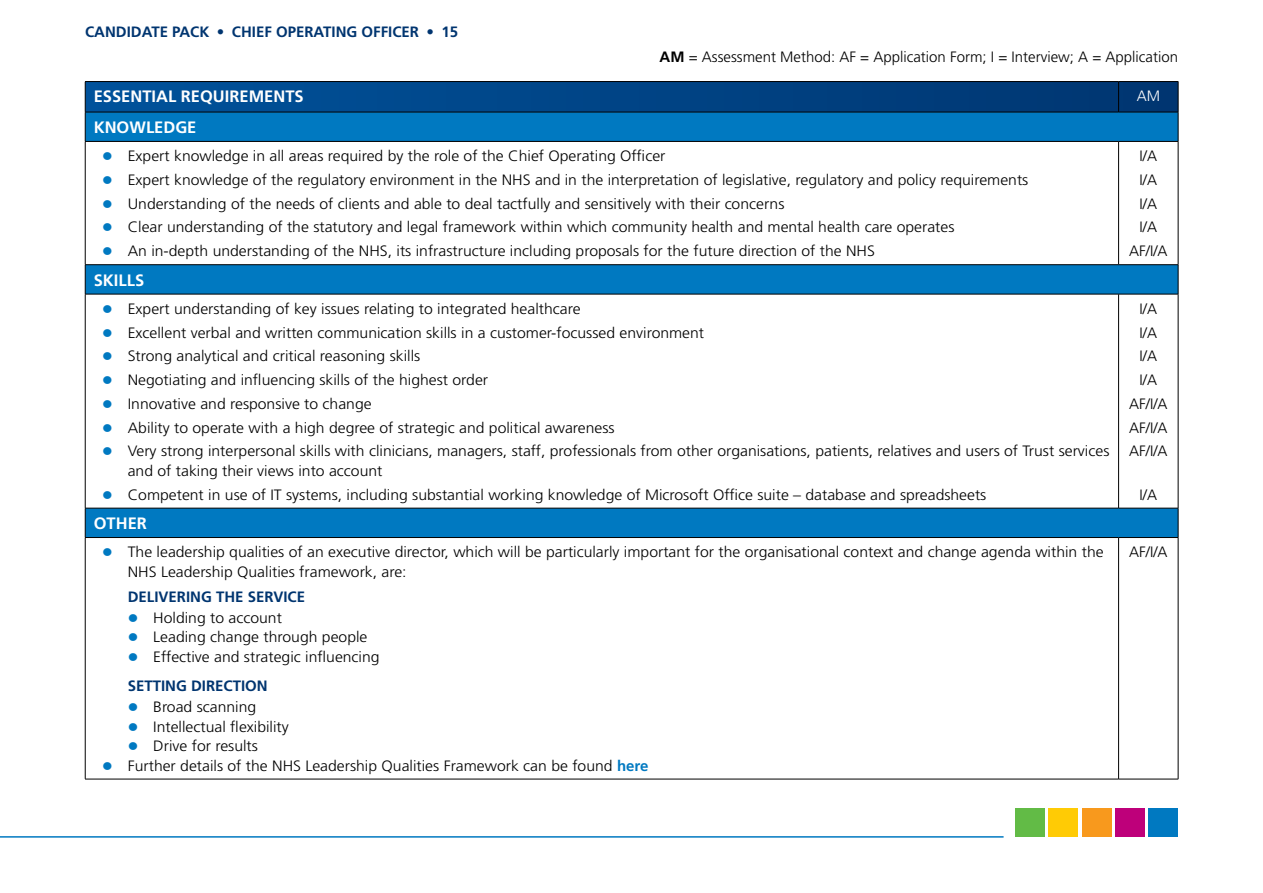
<style>
.page{position:relative;width:1263px;height:893px;background:#fff}
.page>*{position:absolute;margin:0;border:0;box-sizing:border-box;transform-origin:0 0}
.t1{font:700 16.5px "Frutiger LT Std";color:#fff}
.t2{font:300 15px/19.5px "Frutiger LT Std";color:#000;scale:1.05 1}
.t3{font:300 15px/23.7px "Frutiger LT Std";color:#000;text-align:center}
.t4{font:700 15px "Frutiger LT Std";color:#003570}
.t5{font:300 15px "Frutiger LT Std";color:#fff}
.s1{font-weight:700}
.s2{color:#0079c1}
.s3{font-weight:700;color:#003570}
.s4{font-weight:700;color:#0079c1}
</style>
<div class="page">
<div style="left:1015px;top:808px;width:30px;height:29px;background:#62bb46"></div>
<div style="left:1049px;top:808px;width:29px;height:29px;background:#ffcb05"></div>
<div style="left:1082px;top:808px;width:29px;height:29px;background:#f8991d"></div>
<div style="left:1115px;top:808px;width:30px;height:29px;background:#be007a"></div>
<div style="left:1148px;top:808px;width:30px;height:29px;background:#0079c1"></div>
<hr style="left:0;top:836px;width:1003px;height:2px;background:#0079c1">
<svg style="left:86px;top:142px;width:1092px;height:395px"></svg>
<svg style="left:85px;top:82px;width:1094px;height:59px;background:#005b9f"></svg>
<hr style="left:85px;top:141px;width:1033px;height:1px;background:#000">
<hr style="left:85px;top:142px;width:1px;height:123px;background:#000">
<hr style="left:1118px;top:141px;width:60px;height:1px;background:#000">
<hr style="left:1118px;top:142px;width:1px;height:123px;background:#000">
<hr style="left:1178px;top:142px;width:1px;height:123px;background:#000">
<hr style="left:85px;top:264px;width:1033px;height:1px;background:#000">
<svg style="left:85px;top:265px;width:1px;height:29px"></svg>
<hr style="left:1118px;top:264px;width:60px;height:1px;background:#000">
<svg style="left:1178px;top:265px;width:1px;height:29px"></svg>
<hr style="left:85px;top:294px;width:1033px;height:1px;background:#000">
<hr style="left:85px;top:294px;width:1px;height:214px;background:#000">
<hr style="left:1118px;top:294px;width:60px;height:1px;background:#000">
<hr style="left:1118px;top:294px;width:1px;height:214px;background:#000">
<hr style="left:1178px;top:294px;width:1px;height:214px;background:#000">
<hr style="left:85px;top:508px;width:1033px;height:1px;background:#000">
<svg style="left:85px;top:508px;width:1px;height:29px"></svg>
<hr style="left:1118px;top:508px;width:60px;height:1px;background:#000">
<svg style="left:1178px;top:508px;width:1px;height:29px"></svg>
<hr style="left:85px;top:537px;width:1033px;height:1px;background:#000">
<hr style="left:85px;top:538px;width:1px;height:241px;background:#000">
<hr style="left:1118px;top:537px;width:60px;height:1px;background:#000">
<hr style="left:1118px;top:538px;width:1px;height:241px;background:#000">
<hr style="left:1178px;top:538px;width:1px;height:241px;background:#000">
<hr style="left:85px;top:779px;width:1033px;height:1px;background:#000">
<hr style="left:1118px;top:779px;width:60px;height:1px;background:#000">
<hr style="left:85px;top:81px;width:1033px;height:1px;background:#000">
<hr style="left:1118px;top:81px;width:60px;height:1px;background:#000">
<p class="t4" style="left:85px;top:23px;width:375px">CANDIDATE PACK • CHIEF OPERATING OFFICER • 15</p>
<p class="t3" style="left:659px;top:45px;width:520px"><span class="s1">AM</span> = Assessment Method: AF = Application Form; I = Interview; A = Application</p>
<p class="t1" style="left:94px;top:87px;width:211px">ESSENTIAL REQUIREMENTS</p>
<p class="t5" style="left:1137px;top:88px;width:25px">AM</p>
<p class="t1" style="left:94px;top:117px;width:104px">KNOWLEDGE</p>
<p class="t2" style="left:102px;top:146px;width:538px"><span class="s2">●</span> Expert knowledge in all areas required by the role of the Chief Operating Officer</p>
<p class="t2" style="left:102px;top:170px;width:883px"><span class="s2">●</span> Expert knowledge of the regulatory environment in the NHS and in the interpretation of legislative, regulatory and policy requirements</p>
<p class="t2" style="left:102px;top:194px;width:651px"><span class="s2">●</span> Understanding of the needs of clients and able to deal tactfully and sensitively with their concerns</p>
<p class="t2" style="left:102px;top:218px;width:813px"><span class="s2">●</span> Clear understanding of the statutory and legal framework within which community health and mental health care operates</p>
<p class="t2" style="left:102px;top:241px;width:737px"><span class="s2">●</span> An in-depth understanding of the NHS, its infrastructure including proposals for the future direction of the NHS</p>
<p class="t3" style="left:1129px;top:144px;width:40px">I/A<br>I/A<br>I/A<br>I/A<br>AF/I/A</p>
<p class="t1" style="left:94px;top:270px;width:52px">SKILLS</p>
<p class="t2" style="left:102px;top:299px;width:457px"><span class="s2">●</span> Expert understanding of key issues relating to integrated healthcare</p>
<p class="t2" style="left:102px;top:323px;width:575px"><span class="s2">●</span> Excellent verbal and written communication skills in a customer-focussed environment</p>
<p class="t2" style="left:102px;top:347px;width:304px"><span class="s2">●</span> Strong analytical and critical reasoning skills</p>
<p class="t2" style="left:102px;top:370px;width:369px"><span class="s2">●</span> Negotiating and influencing skills of the highest order</p>
<p class="t2" style="left:102px;top:394px;width:258px"><span class="s2">●</span> Innovative and responsive to change</p>
<p class="t2" style="left:102px;top:418px;width:489px"><span class="s2">●</span> Ability to operate with a high degree of strategic and political awareness</p>
<p class="t2" style="left:128px;top:442px;width:936px;text-indent:-26px"><span class="s2">●</span> Very strong interpersonal skills with clinicians, managers, staff, professionals from other organisations, patients, relatives and users of Trust services and of taking their views into account</p>
<p class="t2" style="left:102px;top:485px;width:843px"><span class="s2">●</span> Competent in use of IT systems, including substantial working knowledge of Microsoft Office suite – database and spreadsheets</p>
<p class="t1" style="left:94px;top:514px;width:55px">OTHER</p>
<p class="t2" style="left:128px;top:543px;width:931px;text-indent:-26px"><span class="s2">●</span> The leadership qualities of an executive director, which will be particularly important for the organisational context and change agenda within the<br>NHS Leadership Qualities framework, are:</p>
<p class="t4" style="left:128px;top:588px;width:179px">DELIVERING THE SERVICE</p>
<p class="t2" style="left:128px;top:608px;width:148px"><span class="s2">●</span> Holding to account</p>
<p class="t2" style="left:128px;top:628px;width:230px"><span class="s2">●</span> Leading change through people</p>
<p class="t2" style="left:128px;top:642px;width:241px;line-height:29.2px"><span class="s2">●</span> Effective and strategic influencing<br><span class="s3">SETTING DIRECTION</span></p>
<p class="t2" style="left:128px;top:697px;width:124px"><span class="s2">●</span> Broad scanning</p>
<p class="t2" style="left:128px;top:717px;width:155px"><span class="s2">●</span> Intellectual flexibility</p>
<p class="t2" style="left:128px;top:736px;width:126px"><span class="s2">●</span> Drive for results</p>
<p class="t2" style="left:102px;top:756px;width:522px"><span class="s2">●</span> Further details of the NHS Leadership Qualities Framework can be found <span class="s4">here</span></p>
<p class="t3" style="left:1129px;top:297px;width:40px">I/A<br>I/A<br>I/A<br>I/A<br>AF/I/A<br>AF/I/A<br>AF/I/A</p>
<p class="t3" style="left:1139px;top:483px;width:19px">I/A</p>
<p class="t3" style="left:1129px;top:540px;width:40px">AF/I/A</p>
</div>
